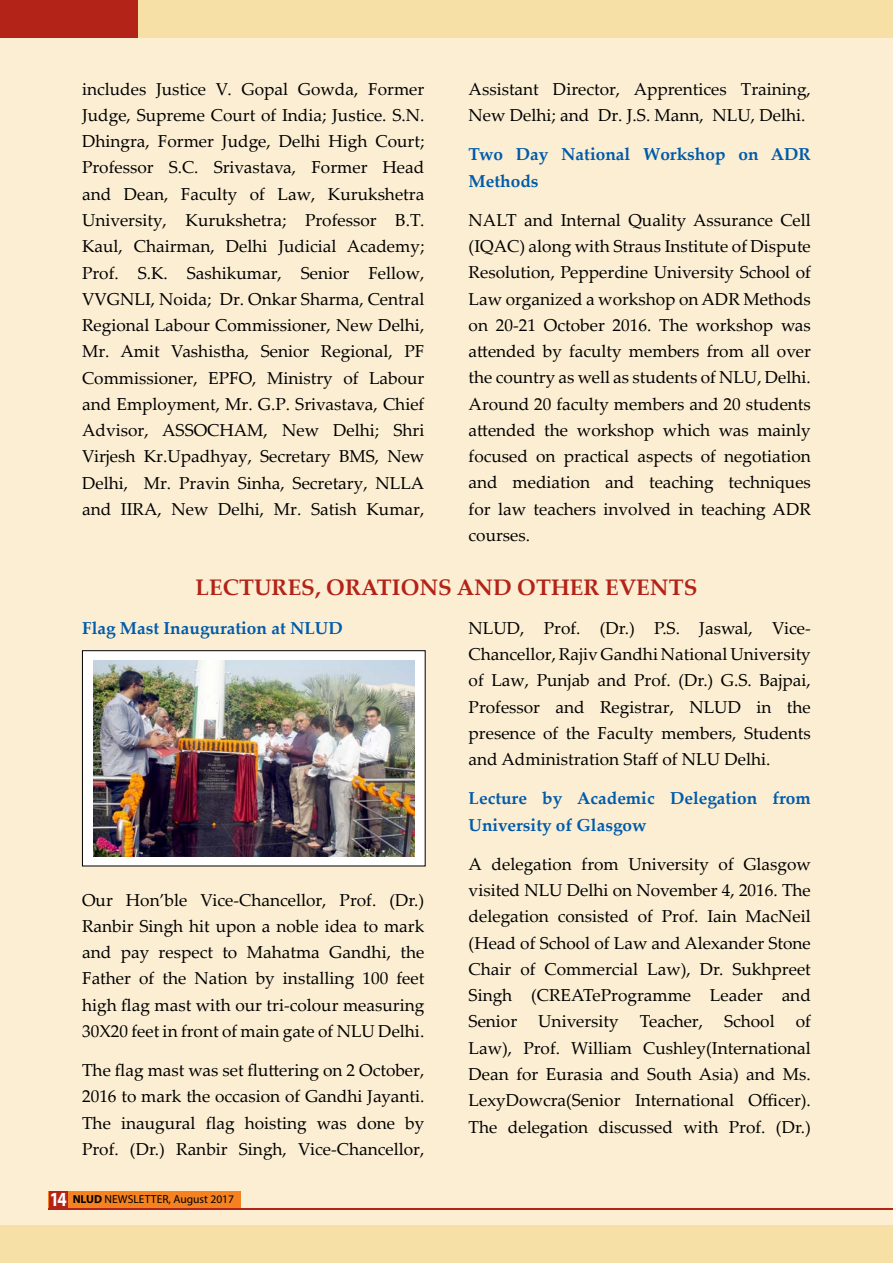
<style>
.page{position:relative;width:893px;height:1263px;background:#fceed3}
.page>*{position:absolute;margin:0;border:0;box-sizing:border-box;transform-origin:0 0}
.t1{font:700 22.5px "Palatino Linotype";color:#b32317}
.t2{font:17.25px/26.2px "Palatino Linotype";color:#000;text-align:justify}
.t3{font:700 17.25px/26.2px "Palatino Linotype";color:#005baa}
.t4{font:11.55px "Myriad Pro";color:#000}
.s1{font-weight:700;font-size:20.1px;color:#fff}
.s2{font-weight:700}
</style>
<div class="page">
<div style="left:49px;top:1191px;width:192px;height:18px;background:#f58220"></div>
<div style="left:0;top:0;width:893px;height:38px;background:#f7e0a5"></div>
<div style="left:0;top:1225px;width:893px;height:38px;background:#f7e0a5"></div>
<div style="left:0;top:0;width:138px;height:38px;background:#b32317"></div>
<hr style="left:49px;top:1208px;width:844px;height:1px;background:#b32317">
<div style="left:49px;top:1191px;width:18px;height:18px;background:#b32317"></div>
<div style="left:82px;top:651px;width:343px;height:215px;background:#fff"></div>
<img style="left:93px;top:661px;width:321px;height:195px">
<div style="left:82px;top:650px;width:344px;height:216px;border:1px solid #000"></div>
<p class="t2" style="left:82px;top:75px;width:344px">includes Justice V. Gopal Gowda, Former Judge, Supreme Court of India; Justice. S.N.<br>Dhingra, Former Judge, Delhi High Court; Professor S.C. Srivastava, Former Head and Dean, Faculty of Law, Kurukshetra University, Kurukshetra; Professor B.T.<br>Kaul, Chairman, Delhi Judicial Academy; Prof. S.K. Sashikumar, Senior Fellow, VVGNLI, Noida; Dr. Onkar Sharma, Central Regional Labour Commissioner, New Delhi, Mr. Amit Vashistha, Senior Regional, PF Commissioner, EPFO, Ministry of Labour and Employment, Mr. G.P. Srivastava, Chief Advisor, ASSOCHAM, New Delhi; Shri Virjesh Kr.Upadhyay, Secretary BMS, New Delhi, Mr. Pravin Sinha, Secretary, NLLA and IIRA, New Delhi, Mr. Satish Kumar,</p>
<p class="t2" style="left:469px;top:75px;width:344px">Assistant Director, Apprentices Training,<br>New Delhi; and Dr. J.S. Mann, NLU, Delhi.</p>
<p class="t3" style="left:469px;top:141px;width:344px">Two Day National Workshop on ADR<br>Methods</p>
<p class="t2" style="left:469px;top:206px;width:344px">NALT and Internal Quality Assurance Cell (IQAC) along with Straus Institute of Dispute Resolution, Pepperdine University School of Law organized a workshop on ADR Methods on 20-21 October 2016. The workshop was attended by faculty members from all over the country as well as students of NLU, Delhi.<br>Around 20 faculty members and 20 students attended the workshop which was mainly focused on practical aspects of negotiation and mediation and teaching techniques for law teachers involved in teaching ADR courses.</p>
<h1 class="t1" style="left:196px;top:571px;width:503px">LECTURES, ORATIONS AND OTHER EVENTS</h1>
<p class="t3" style="left:82px;top:614px;width:262px">Flag Mast Inauguration at NLUD</p>
<p class="t2" style="left:469px;top:614px;width:344px">NLUD, Prof. (Dr.) P.S. Jaswal, Vice-Chancellor, Rajiv Gandhi National University of Law, Punjab and Prof. (Dr.) G.S. Bajpai, Professor and Registrar, NLUD in the presence of the Faculty members, Students and Administration Staff of NLU Delhi.</p>
<p class="t3" style="left:469px;top:785px;width:344px">Lecture by Academic Delegation from<br>University of Glasgow</p>
<p class="t2" style="left:469px;top:850px;width:344px">A delegation from University of Glasgow visited NLU Delhi on November 4, 2016. The delegation consisted of Prof. Iain MacNeil (Head of School of Law and Alexander Stone Chair of Commercial Law), Dr. Sukhpreet Singh (CREATeProgramme Leader and Senior University Teacher, School of Law), Prof. William Cushley(International Dean for Eurasia and South Asia) and Ms.<br>LexyDowcra(Senior International Officer).<br>The delegation discussed with Prof. (Dr.)</p>
<p class="t2" style="left:82px;top:886px;width:344px">Our Hon’ble Vice-Chancellor, Prof. (Dr.)<br>Ranbir Singh hit upon a noble idea to mark and pay respect to Mahatma Gandhi, the Father of the Nation by installing 100 feet high flag mast with our tri-colour measuring 30X20 feet in front of main gate of NLU Delhi.</p>
<p class="t2" style="left:82px;top:1056px;width:344px">The flag mast was set fluttering on 2 October, 2016 to mark the occasion of Gandhi Jayanti.<br>The inaugural flag hoisting was done by Prof. (Dr.) Ranbir Singh, Vice-Chancellor,</p>
<p class="t4" style="left:50px;top:1192px;width:186px"><span class="s1">14</span> <span class="s2">NLUD</span> NEWSLETTER, August 2017</p>
</div>
